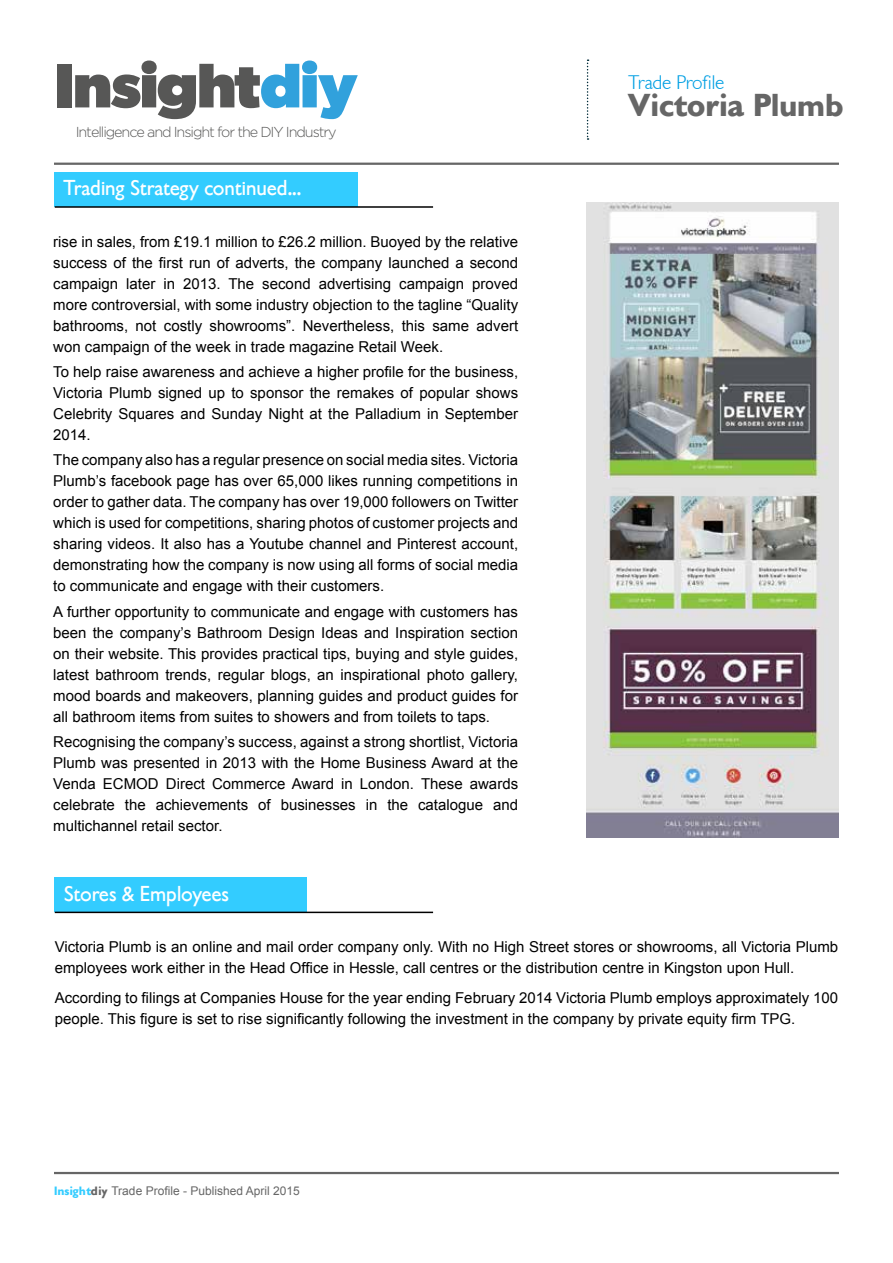
<style>
.page{position:relative;width:893px;height:1263px;background:#fff}
.page>*{position:absolute;margin:0;border:0;box-sizing:border-box;transform-origin:0 0}
.t1{font:700 63.15px "Gibson";letter-spacing:-.03em;color:#575756}
.t2{font:700 31.5px "Gibson";letter-spacing:-.005em;color:#666}
.t3{font:21px "Gibson";color:#fff}
.t4{font:300 19.5px "Gibson";color:#009fe3}
.t5{font:15px/21px "Arial";color:#000;text-align:justify}
.t6{font:300 14.4px "Gotham";letter-spacing:-.075em;color:#575756}
.t7{font:12px "Arial";color:#666}
.s1{color:#31a1dc}
.s2{font-family:"Gibson";font-weight:700;color:#3cf}
.s3{font-family:"Gibson";font-weight:700}
</style>
<div class="page">
<svg style="left:587px;top:59px;width:2px;height:81px"></svg>
<hr style="left:54px;top:1172px;width:785px;height:2px;background:#666">
<div style="left:54px;top:172px;width:304px;height:34px;background:#3cf"></div>
<hr style="left:55px;top:206px;width:378px;height:2px;background:#000">
<hr style="left:54px;top:163px;width:785px;height:2px;background:#666">
<img style="left:587px;top:203px;width:252px;height:634px">
<div style="left:54px;top:878px;width:252px;height:34px;background:#3cf"></div>
<hr style="left:55px;top:912px;width:378px;height:1px;background:#000">
<h1 class="t1" style="left:54px;top:48px;width:305px">Insight<span class="s1">diy</span></h1>
<p class="t6" style="left:76px;top:124px;width:262px">Intelligence and Insight for the DIY Industry</p>
<h3 class="t3" style="left:64px;top:176px;width:239px">Trading Strategy continued...</h3>
<p class="t5" style="left:53px;top:231px;width:466px">rise in sales, from £19.1 million to £26.2 million. Buoyed by the relative success of the first run of adverts, the company launched a second campaign later in 2013. The second advertising campaign proved more controversial, with some industry objection to the tagline “Quality bathrooms, not costly showrooms”. Nevertheless, this same advert won campaign of the week in trade magazine Retail Week.</p>
<p class="t5" style="left:53px;top:361px;width:466px">To help raise awareness and achieve a higher profile for the business, Victoria Plumb signed up to sponsor the remakes of popular shows Celebrity Squares and Sunday Night at the Palladium in September 2014.</p>
<p class="t5" style="left:53px;top:450px;width:466px">The company also has a regular presence on social media sites. Victoria Plumb’s facebook page has over 65,000 likes running competitions in order to gather data. The company has over 19,000 followers on Twitter which is used for competitions, sharing photos of customer projects and sharing videos. It also has a Youtube channel and Pinterest account, demonstrating how the company is now using all forms of social media to communicate and engage with their customers.</p>
<p class="t5" style="left:53px;top:601px;width:466px">A further opportunity to communicate and engage with customers has been the company’s Bathroom Design Ideas and Inspiration section on their website. This provides practical tips, buying and style guides, latest bathroom trends, regular blogs, an inspirational photo gallery, mood boards and makeovers, planning guides and product guides for all bathroom items from suites to showers and from toilets to taps.</p>
<p class="t5" style="left:53px;top:731px;width:466px">Recognising the company’s success, against a strong shortlist, Victoria Plumb was presented in 2013 with the Home Business Award at the Venda ECMOD Direct Commerce Award in London. These awards celebrate the achievements of businesses in the catalogue and multichannel retail sector.</p>
<h3 class="t3" style="left:64px;top:881px;width:167px">Stores &amp; Employees</h3>
<h3 class="t4" style="left:629px;top:71px;width:97px">Trade Profile</h3>
<h2 class="t2" style="left:629px;top:87px;width:217px">Victoria Plumb</h2>
<p class="t5" style="left:55px;top:936px;width:785px">Victoria Plumb is an online and mail order company only. With no High Street stores or showrooms, all Victoria Plumb employees work either in the Head Office in Hessle, call centres or the distribution centre in Kingston upon Hull.</p>
<p class="t5" style="left:55px;top:987px;width:785px">According to filings at Companies House for the year ending February 2014 Victoria Plumb employs approximately 100 people. This figure is set to rise significantly following the investment in the company by private equity firm TPG.</p>
<p class="t7" style="left:54px;top:1182px;width:247px"><span class="s2">Insight</span><span class="s3">diy</span> Trade Profile - Published April 2015</p>
</div>
